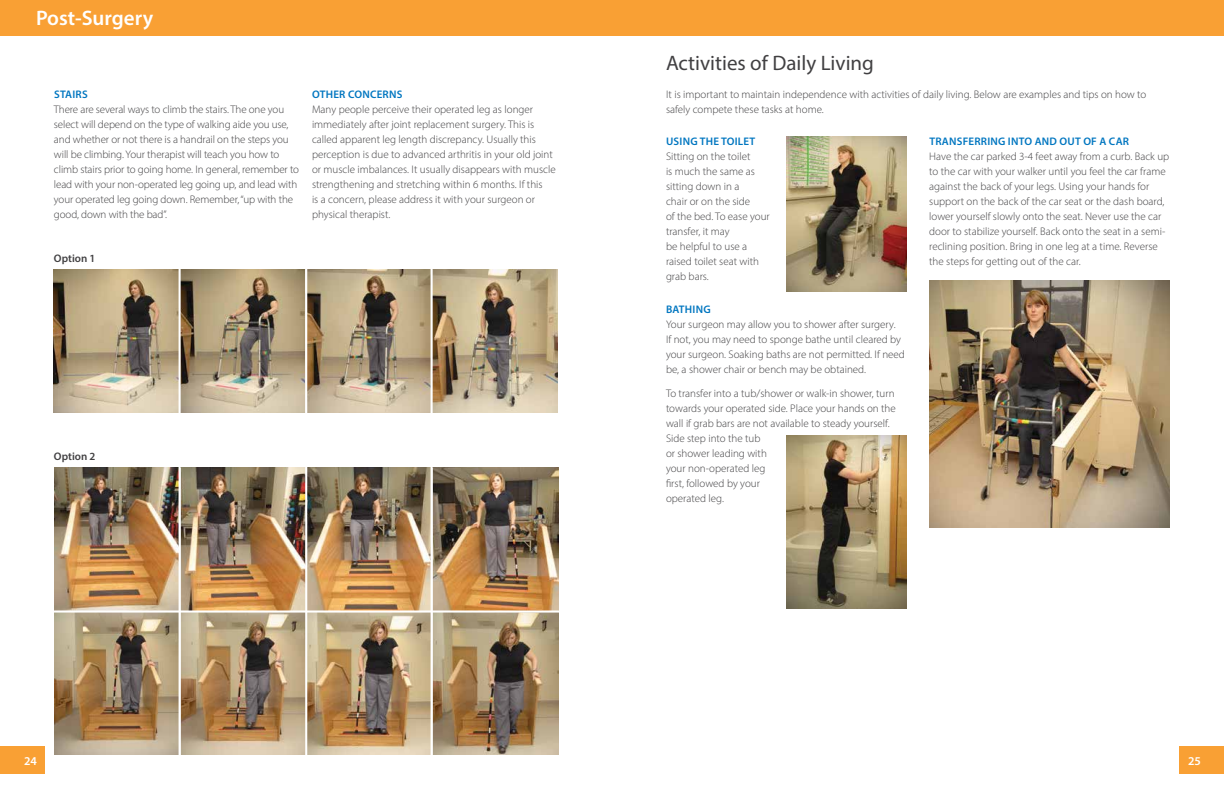
<style>
.page{position:relative;width:1224px;height:792px;background:#fff}
.page>*{position:absolute;margin:0;border:0;box-sizing:border-box;transform-origin:0 0}
.t1{font:21px "Myriad Pro";color:#414042}
.t2{font:600 21px "Myriad Pro";color:#fff}
.t3{font:600 12px "Myriad Pro";color:#fff}
.t4{font:300 11px/15px "Myriad Pro";color:#414042}
.t5{font:600 11px "Myriad Pro";letter-spacing:.02em;color:#0076c0}
.t6{font:600 11px "Myriad Pro";color:#414042}
</style>
<div class="page">
<div style="left:1179px;top:747px;width:45px;height:27px;background:#f9a034"></div>
<div style="left:0;top:747px;width:45px;height:27px;background:#f9a034"></div>
<img style="left:786px;top:136px;width:121px;height:156px">
<img style="left:786px;top:436px;width:121px;height:173px">
<img style="left:929px;top:280px;width:241px;height:248px">
<div style="left:0;top:0;width:1224px;height:36px;background:#f9a034"></div>
<img style="left:54px;top:269px;width:125px;height:144px">
<img style="left:181px;top:269px;width:250px;height:144px">
<img style="left:433px;top:269px;width:125px;height:144px">
<hr style="left:305px;top:269px;width:2px;height:147px;background:#fff">
<img style="left:54px;top:468px;width:377px;height:143px">
<img style="left:433px;top:468px;width:125px;height:287px">
<img style="left:54px;top:613px;width:392px;height:142px">
<hr style="left:179px;top:466px;width:2px;height:294px;background:#fff">
<hr style="left:305px;top:466px;width:2px;height:294px;background:#fff">
<hr style="left:431px;top:466px;width:2px;height:294px;background:#fff">
<hr style="left:51px;top:611px;width:509px;height:2px;background:#fff">
<h1 class="t2" style="left:36px;top:5px;width:119px">Post-Surgery</h1>
<p class="t5" style="left:54px;top:88px;width:35px">STAIRS</p>
<p class="t4" style="left:54px;top:102px;width:247px">There are several ways to climb the stairs. The one you select will depend on the type of walking aide you use, and whether or not there is a handrail on the steps you will be climbing. Your therapist will teach you how to climb stairs prior to going home. In general, remember to lead with your non-operated leg going up, and lead with your operated leg going down. Remember, “up with the good, down with the bad”.</p>
<p class="t6" style="left:54px;top:251px;width:43px">Option 1</p>
<p class="t5" style="left:312px;top:88px;width:92px">OTHER CONCERNS</p>
<p class="t4" style="left:312px;top:102px;width:245px">Many people perceive their operated leg as longer immediately after joint replacement surgery. This is called apparent leg length discrepancy. Usually this perception is due to advanced arthritis in your old joint or muscle imbalances. It usually disappears with muscle strengthening and stretching within 6 months. If this<br>is a concern, please address it with your surgeon or physical therapist.</p>
<p class="t6" style="left:54px;top:449px;width:43px">Option 2</p>
<h1 class="t1" style="left:666px;top:50px;width:209px">Activities of Daily Living</h1>
<p class="t4" style="left:666px;top:87px;width:482px">It is important to maintain independence with activities of daily living. Below are examples and tips on how to safely compete these tasks at home.</p>
<p class="t5" style="left:666px;top:135px;width:91px">USING THE TOILET</p>
<p class="t4" style="left:666px;top:149px;width:105px">Sitting on the toilet<br>is much the same as sitting down in a<br>chair or on the side<br>of the bed. To ease your transfer, it may<br>be helpful to use a raised toilet seat with grab bars.</p>
<p class="t5" style="left:666px;top:303px;width:46px">BATHING</p>
<p class="t4" style="left:666px;top:317px;width:240px">Your surgeon may allow you to shower after surgery.<br>If not, you may need to sponge bathe until cleared by your surgeon. Soaking baths are not permitted. If need be, a shower chair or bench may be obtained.</p>
<p class="t4" style="left:666px;top:386px;width:231px">To transfer into a tub/shower or walk-in shower, turn towards your operated side. Place your hands on the wall if grab bars are not available to steady yourself.<br>Side step into the tub<br>or shower leading with<br>your non-operated leg<br>first, followed by your<br>operated leg.</p>
<p class="t5" style="left:929px;top:135px;width:201px">TRANSFERRING INTO AND OUT OF A CAR</p>
<p class="t4" style="left:929px;top:149px;width:242px">Have the car parked 3-4 feet away from a curb. Back up to the car with your walker until you feel the car frame against the back of your legs. Using your hands for support on the back of the car seat or the dash board, lower yourself slowly onto the seat. Never use the car door to stabilize yourself. Back onto the seat in a semi&shy;reclining position. Bring in one leg at a time. Reverse the steps for getting out of the car.</p>
<p class="t3" style="left:24px;top:753px;width:14px">24</p>
<p class="t3" style="left:1188px;top:753px;width:14px">25</p>
</div>
